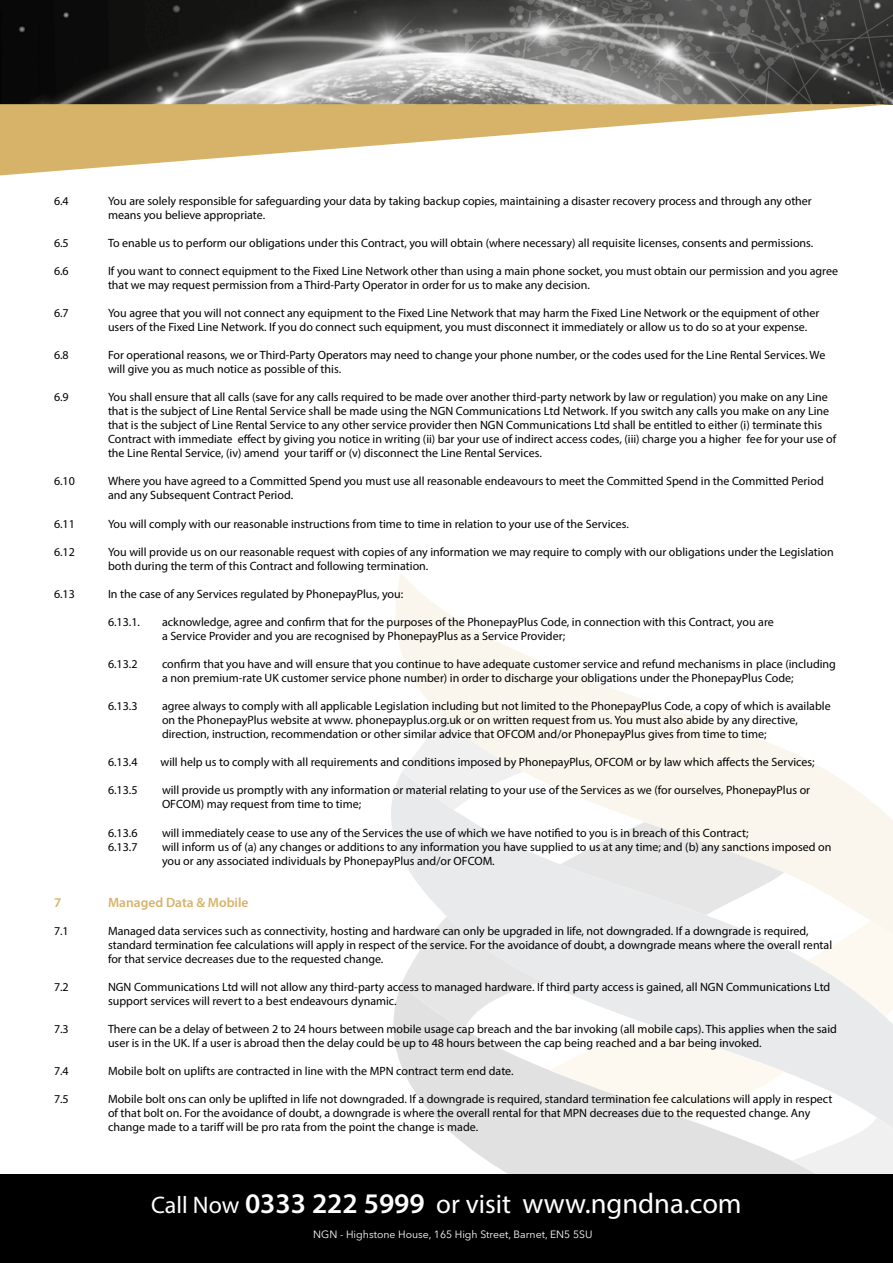
<style>
.page{position:relative;width:893px;height:1263px;background:#fff}
.page>*{position:absolute;margin:0;border:0;box-sizing:border-box;transform-origin:0 0}
.t1{font:28.5px "Myriad Pro";color:#fff}
.t2{font:600 13.5px "Myriad Pro";color:#d7b36a}
.t3{font:12px/14.1px "Myriad Pro";color:#000}
.t4{font:10.5px "Avenir Next LT Pro";color:#fff}
.s1{font-size:24px}
.s2{font-weight:600}
.s3{font-size:27px}
</style>
<div class="page">
<svg style="left:396px;top:574px;width:432px;height:198px"></svg>
<svg style="left:391px;top:772px;width:502px;height:212px"></svg>
<svg style="left:393px;top:984px;width:500px;height:190px"></svg>
<svg style="left:791px;top:1117px;width:102px;height:57px"></svg>
<svg style="left:549px;top:1023px;width:235px;height:99px"></svg>
<svg style="left:401px;top:916px;width:141px;height:113px"></svg>
<svg style="left:402px;top:718px;width:121px;height:92px"></svg>
<svg style="left:560px;top:822px;width:224px;height:93px"></svg>
<svg style="left:807px;top:920px;width:86px;height:97px"></svg>
<img style="left:0;top:0;width:383px;height:104px">
<svg style="left:0;top:104px;width:882px;height:71px"></svg>
<svg style="left:383px;top:0;width:510px;height:105px;background:#797877"></svg>
<div style="left:0;top:1174px;width:893px;height:89px;background:#000"></div>
<p class="t3" style="left:54px;top:193px;width:16px">6.4</p>
<p class="t3" style="left:108px;top:193px;width:705px">You are solely responsible for safeguarding your data by taking backup copies, maintaining a disaster recovery process and through any other means you believe appropriate.</p>
<p class="t3" style="left:54px;top:235px;width:16px">6.5</p>
<p class="t3" style="left:108px;top:235px;width:707px">To enable us to perform our obligations under this Contract, you will obtain (where necessary) all requisite licenses, consents and permissions.</p>
<p class="t3" style="left:54px;top:264px;width:16px">6.6</p>
<p class="t3" style="left:108px;top:264px;width:732px">If you want to connect equipment to the Fixed Line Network other than using a main phone socket, you must obtain our permission and you agree that we may request permission from a Third-Party Operator in order for us to make any decision.</p>
<p class="t3" style="left:54px;top:306px;width:16px">6.7</p>
<p class="t3" style="left:108px;top:306px;width:713px">You agree that you will not connect any equipment to the Fixed Line Network that may harm the Fixed Line Network or the equipment of other users of the Fixed Line Network. If you do connect such equipment, you must disconnect it immediately or allow us to do so at your expense.</p>
<p class="t3" style="left:54px;top:348px;width:16px">6.8</p>
<p class="t3" style="left:108px;top:348px;width:719px">For operational reasons, we or Third-Party Operators may need to change your phone number, or the codes used for the Line Rental Services. We will give you as much notice as possible of this.</p>
<p class="t3" style="left:54px;top:390px;width:16px">6.9</p>
<p class="t3" style="left:108px;top:390px;width:730px">You shall ensure that all calls (save for any calls required to be made over another third-party network by law or regulation) you make on any Line that is the subject of Line Rental Service shall be made using the NGN Communications Ltd Network. If you switch any calls you make on any Line that is the subject of Line Rental Service to any other service provider then NGN Communications Ltd shall be entitled to either (i) terminate this Contract with immediate effect by giving you notice in writing (ii) bar your use of indirect access codes, (iii) charge you a higher fee for your use of the Line Rental Service, (iv) amend your tariff or (v) disconnect the Line Rental Services.</p>
<p class="t3" style="left:54px;top:474px;width:22px">6.10</p>
<p class="t3" style="left:108px;top:474px;width:717px">Where you have agreed to a Committed Spend you must use all reasonable endeavours to meet the Committed Spend in the Committed Period and any Subsequent Contract Period.</p>
<p class="t3" style="left:54px;top:516px;width:22px">6.11</p>
<p class="t3" style="left:108px;top:516px;width:522px">You will comply with our reasonable instructions from time to time in relation to your use of the Services.</p>
<p class="t3" style="left:54px;top:544px;width:22px">6.12</p>
<p class="t3" style="left:108px;top:544px;width:727px">You will provide us on our reasonable request with copies of any information we may require to comply with our obligations under the Legislation both during the term of this Contract and following termination.</p>
<p class="t3" style="left:54px;top:586px;width:22px">6.13</p>
<p class="t3" style="left:108px;top:586px;width:297px">In the case of any Services regulated by PhonepayPlus, you:</p>
<p class="t3" style="left:108px;top:615px;width:34px">6.13.1.</p>
<p class="t3" style="left:162px;top:615px;width:613px">acknowledge, agree and confirm that for the purposes of the PhonepayPlus Code, in connection with this Contract, you are a Service Provider and you are recognised by PhonepayPlus as a Service Provider;</p>
<p class="t3" style="left:108px;top:657px;width:31px">6.13.2</p>
<p class="t3" style="left:162px;top:657px;width:675px">confirm that you have and will ensure that you continue to have adequate customer service and refund mechanisms in place (including a non premium-rate UK customer service phone number) in order to discharge your obligations under the PhonepayPlus Code;</p>
<p class="t3" style="left:108px;top:699px;width:31px">6.13.3</p>
<p class="t3" style="left:162px;top:699px;width:670px">agree always to comply with all applicable Legislation including but not limited to the PhonepayPlus Code, a copy of which is available on the PhonepayPlus website at www. phonepayplus.org.uk or on written request from us. You must also abide by any directive, direction, instruction, recommendation or other similar advice that OFCOM and/or PhonepayPlus gives from time to time;</p>
<p class="t3" style="left:108px;top:755px;width:31px">6.13.4</p>
<p class="t3" style="left:160px;top:755px;width:656px">will help us to comply with all requirements and conditions imposed by PhonepayPlus, OFCOM or by law which affects the Services;</p>
<p class="t3" style="left:108px;top:783px;width:31px">6.13.5</p>
<p class="t3" style="left:162px;top:783px;width:650px">will provide us promptly with any information or material relating to your use of the Services as we (for ourselves, PhonepayPlus or<br>OFCOM) may request from time to time;</p>
<p class="t3" style="left:108px;top:825px;width:31px">6.13.6</p>
<p class="t3" style="left:162px;top:825px;width:588px">will immediately cease to use any of the Services the use of which we have notified to you is in breach of this Contract;</p>
<p class="t3" style="left:108px;top:839px;width:31px">6.13.7</p>
<p class="t3" style="left:162px;top:839px;width:671px">will inform us of (a) any changes or additions to any information you have supplied to us at any time; and (b) any sanctions imposed on you or any associated individuals by PhonepayPlus and/or OFCOM.</p>
<p class="t2" style="left:54px;top:893px;width:9px">7</p>
<p class="t2" style="left:108px;top:893px;width:142px">Managed Data &amp; Mobile</p>
<p class="t3" style="left:54px;top:923px;width:16px">7.1</p>
<p class="t3" style="left:108px;top:923px;width:726px">Managed data services such as connectivity, hosting and hardware can only be upgraded in life, not downgraded. If a downgrade is required, standard termination fee calculations will apply in respect of the service. For the avoidance of doubt, a downgrade means where the overall rental for that service decreases due to the requested change.</p>
<p class="t3" style="left:54px;top:980px;width:16px">7.2</p>
<p class="t3" style="left:108px;top:980px;width:724px">NGN Communications Ltd will not allow any third-party access to managed hardware. If third party access is gained, all NGN Communications Ltd support services will revert to a best endeavours dynamic.</p>
<p class="t3" style="left:54px;top:1022px;width:16px">7.3</p>
<p class="t3" style="left:108px;top:1022px;width:730px">There can be a delay of between 2 to 24 hours between mobile usage cap breach and the bar invoking (all mobile caps). This applies when the said user is in the UK. If a user is abroad then the delay could be up to 48 hours between the cap being reached and a bar being invoked.</p>
<p class="t3" style="left:54px;top:1064px;width:16px">7.4</p>
<p class="t3" style="left:108px;top:1064px;width:407px">Mobile bolt on uplifts are contracted in line with the MPN contract term end date.</p>
<p class="t3" style="left:54px;top:1092px;width:16px">7.5</p>
<p class="t3" style="left:108px;top:1092px;width:726px">Mobile bolt ons can only be uplifted in life not downgraded. If a downgrade is required, standard termination fee calculations will apply in respect of that bolt on. For the avoidance of doubt, a downgrade is where the overall rental for that MPN decreases due to the requested change. Any change made to a tariff will be pro rata from the point the change is made.</p>
<h1 class="t1" style="left:151px;top:1186px;width:592px"><span class="s1">Call Now</span> <span class="s2">0333 222 5999</span> <span class="s3">or visit</span> www.ngndna.com</h1>
<p class="t4" style="left:313px;top:1228px;width:281px">NGN - Highstone House, 165 High Street, Barnet, EN5 5SU</p>
</div>
